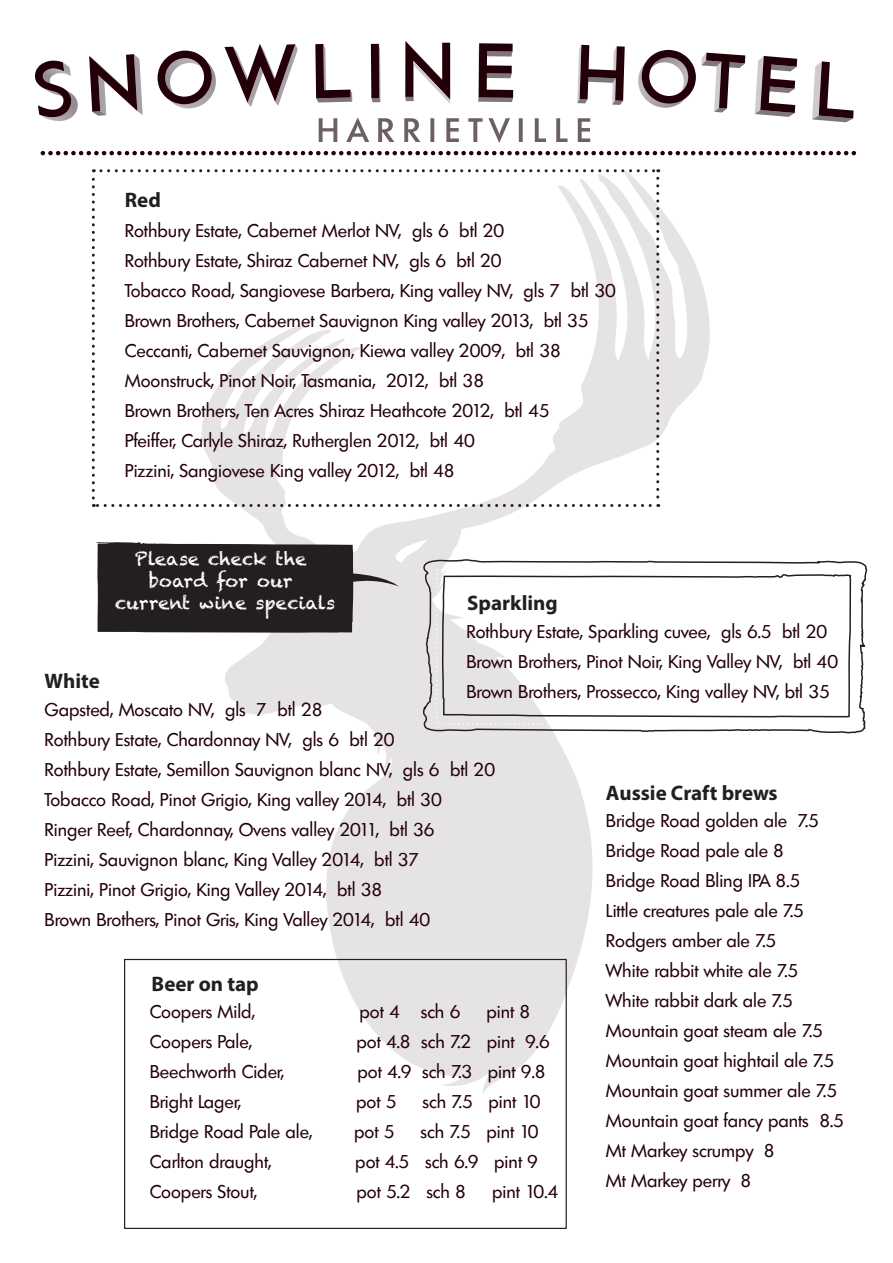
<style>
.page{position:relative;width:893px;height:1263px;background:#fff}
.page>*{position:absolute;margin:0;border:0;box-sizing:border-box;transform-origin:0 0}
.t1{font:700 21px "Myriad Pro";color:#231f20}
.t2{font:18px/30px "Limerick Serial";color:#230007}
.t3{font:18px/21.6px "Chalkduster";color:#fff;text-align:center}
</style>
<div class="page">
<svg style="left:201px;top:169px;width:509px;height:924px"></svg>
<svg style="left:319px;top:118px;width:18px;height:24px"></svg>
<svg style="left:346px;top:117px;width:23px;height:25px"></svg>
<svg style="left:378px;top:118px;width:16px;height:24px"></svg>
<svg style="left:404px;top:118px;width:16px;height:24px"></svg>
<svg style="left:430px;top:118px;width:4px;height:24px"></svg>
<svg style="left:446px;top:118px;width:13px;height:24px"></svg>
<svg style="left:468px;top:118px;width:14px;height:24px"></svg>
<svg style="left:488px;top:118px;width:22px;height:25px"></svg>
<svg style="left:519px;top:118px;width:4px;height:24px"></svg>
<svg style="left:535px;top:118px;width:11px;height:24px"></svg>
<svg style="left:556px;top:118px;width:11px;height:24px"></svg>
<svg style="left:578px;top:118px;width:12px;height:24px"></svg>
<svg style="left:478px;top:43px;width:35px;height:59px"></svg>
<svg style="left:371px;top:44px;width:9px;height:58px"></svg>
<svg style="left:315px;top:44px;width:37px;height:58px"></svg>
<svg style="left:577px;top:45px;width:48px;height:60px"></svg>
<svg style="left:224px;top:44px;width:74px;height:63px"></svg>
<svg style="left:157px;top:51px;width:59px;height:57px"></svg>
<svg style="left:638px;top:50px;width:107px;height:62px"></svg>
<svg style="left:89px;top:54px;width:54px;height:62px"></svg>
<svg style="left:755px;top:56px;width:42px;height:61px"></svg>
<svg style="left:35px;top:61px;width:43px;height:60px"></svg>
<svg style="left:812px;top:61px;width:42px;height:61px"></svg>
<svg style="left:405px;top:41px;width:45px;height:63px"></svg>
<svg style="left:43px;top:151px;width:811px;height:4px"></svg>
<svg style="left:423px;top:559px;width:445px;height:174px"></svg>
<svg style="left:93px;top:504px;width:557px;height:3px"></svg>
<svg style="left:92px;top:169px;width:3px;height:329px"></svg>
<svg style="left:101px;top:169px;width:558px;height:3px"></svg>
<svg style="left:656px;top:178px;width:3px;height:329px"></svg>
<div style="left:124px;top:959px;width:443px;height:270px;border:1px solid #231f20"></div>
<svg style="left:435px;top:567px;width:420px;height:158px"></svg>
<svg style="left:96px;top:542px;width:303px;height:91px;background:#454243"></svg>
<p class="t1" style="left:125px;top:186px;width:38px">Red</p>
<p class="t2" style="left:125px;top:214px;width:492px">Rothbury Estate, Cabernet Merlot NV, gls 6 btl 20<br>Rothbury Estate, Shiraz Cabernet NV, gls 6 btl 20<br>Tobacco Road, Sangiovese Barbera, King valley NV, gls 7 btl 30<br>Brown Brothers, Cabernet Sauvignon King valley 2013, btl 35<br>Ceccanti, Cabernet Sauvignon, Kiewa valley 2009, btl 38<br>Moonstruck, Pinot Noir, Tasmania, 2012, btl 38<br>Brown Brothers, Ten Acres Shiraz Heathcote 2012, btl 45<br>Pfeiffer, Carlyle Shiraz, Rutherglen 2012, btl 40<br>Pizzini, Sangiovese King valley 2012, btl 48</p>
<p class="t3" style="left:115px;top:548px;width:221px">Please check the board for our current wine specials</p>
<p class="t1" style="left:467px;top:589px;width:92px">Sparkling</p>
<p class="t2" style="left:466px;top:615px;width:373px">Rothbury Estate, Sparkling cuvee, gls 6.5 btl 20<br>Brown Brothers, Pinot Noir, King Valley NV, btl 40<br>Brown Brothers, Prossecco, King valley NV, btl 35</p>
<p class="t1" style="left:45px;top:667px;width:57px">White</p>
<p class="t2" style="left:45px;top:692px;width:452px">Gapsted, Moscato NV, gls 7 btl 28<br>Rothbury Estate, Chardonnay NV, gls 6 btl 20<br>Rothbury Estate, Semillon Sauvignon blanc NV, gls 6 btl 20<br>Tobacco Road, Pinot Grigio, King valley 2014, btl 30<br>Ringer Reef, Chardonnay, Ovens valley 2011, btl 36<br>Pizzini, Sauvignon blanc, King Valley 2014, btl 37<br>Pizzini, Pinot Grigio, King Valley 2014, btl 38<br>Brown Brothers, Pinot Gris, King Valley 2014, btl 40</p>
<p class="t1" style="left:606px;top:779px;width:173px">Aussie Craft brews</p>
<p class="t2" style="left:606px;top:804px;width:239px">Bridge Road golden ale 7.5<br>Bridge Road pale ale 8<br>Bridge Road Bling IPA 8.5<br>Little creatures pale ale 7.5<br>Rodgers amber ale 7.5<br>White rabbit white ale 7.5<br>White rabbit dark ale 7.5<br>Mountain goat steam ale 7.5<br>Mountain goat hightail ale 7.5<br>Mountain goat summer ale 7.5<br>Mountain goat fancy pants 8.5<br>Mt Markey scrumpy 8<br>Mt Markey perry 8</p>
<p class="t1" style="left:152px;top:970px;width:109px">Beer on tap</p>
<p class="t2" style="left:150px;top:995px;width:107px">Coopers Mild,</p>
<p class="t2" style="left:360px;top:995px;width:102px">pot 4 sch 6</p>
<p class="t2" style="left:486px;top:995px;width:45px">pint 8</p>
<p class="t2" style="left:150px;top:1025px;width:104px">Coopers Pale,</p>
<p class="t2" style="left:357px;top:1025px;width:195px">pot 4.8 sch 7.2 pint 9.6</p>
<p class="t2" style="left:150px;top:1055px;width:136px">Beechworth Cider,</p>
<p class="t2" style="left:357px;top:1055px;width:189px">pot 4.9 sch 7.3 pint 9.8</p>
<p class="t2" style="left:150px;top:1085px;width:93px">Bright Lager,</p>
<p class="t2" style="left:356px;top:1085px;width:42px">pot 5</p>
<p class="t2" style="left:423px;top:1085px;width:120px">sch 7.5 pint 10</p>
<p class="t2" style="left:150px;top:1115px;width:164px">Bridge Road Pale ale,</p>
<p class="t2" style="left:354px;top:1115px;width:42px">pot 5</p>
<p class="t2" style="left:421px;top:1115px;width:120px">sch 7.5 pint 10</p>
<p class="t2" style="left:150px;top:1145px;width:123px">Carlton draught,</p>
<p class="t2" style="left:355px;top:1145px;width:184px">pot 4.5 sch 6.9 pint 9</p>
<p class="t2" style="left:150px;top:1175px;width:109px">Coopers Stout,</p>
<p class="t2" style="left:357px;top:1175px;width:111px">pot 5.2 sch 8</p>
<p class="t2" style="left:492px;top:1175px;width:68px">pint 10.4</p>
</div>
